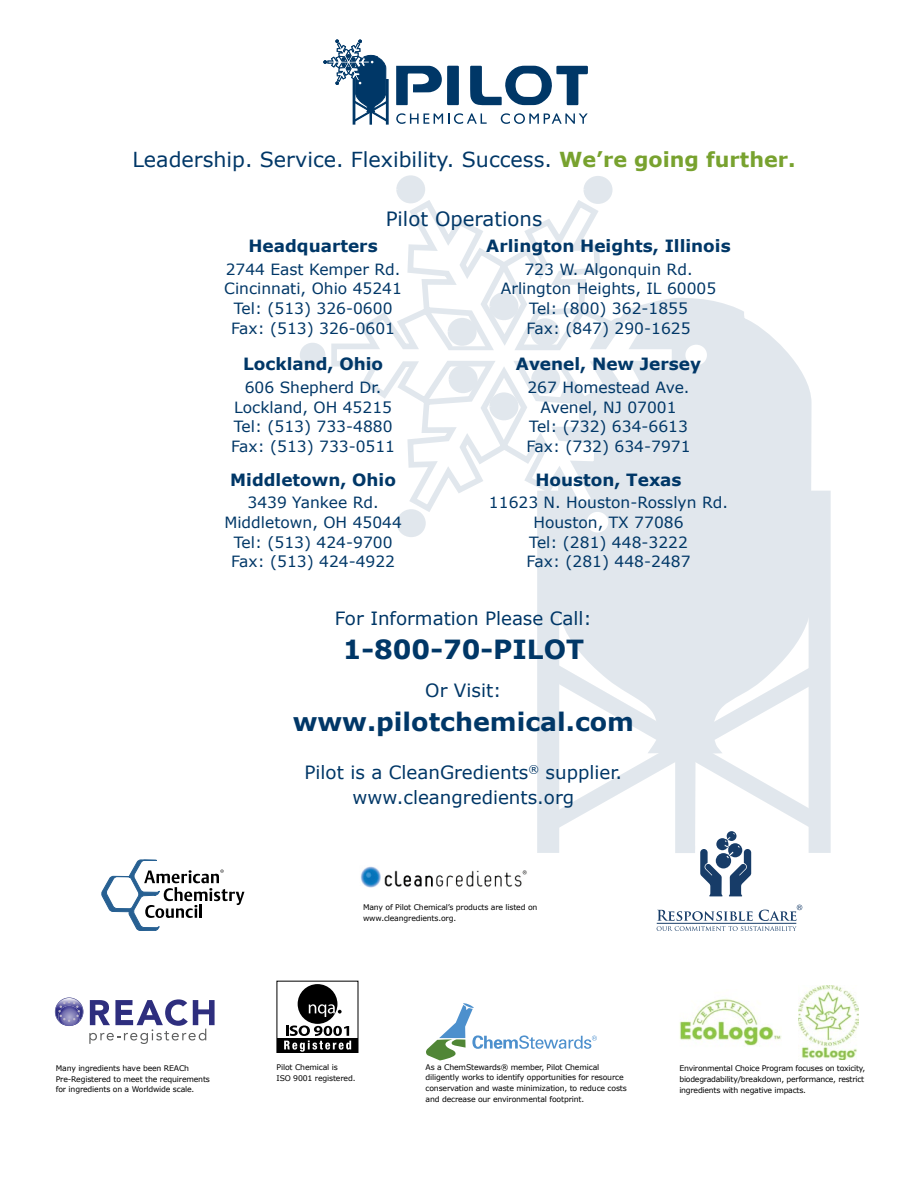
<style>
.page{position:relative;width:918px;height:1188px;background:#fff}
.page>*{position:absolute;margin:0;border:0;box-sizing:border-box;transform-origin:0 0}
.t1{font:700 26.4px "Verdana";color:#003767}
.t2{font:700 25.35px "Verdana";color:#003767}
.t3{font:20.7px "Verdana";color:#003767}
.t4{font:19.65px "Verdana";color:#003767}
.t5{font:18.3px/25.3px "Verdana";color:#003767;text-align:center}
.t6{font:700 16.95px "Verdana";color:#003767}
.t7{font:15.45px/19.6px "Verdana";color:#003767;text-align:center}
.t8{font:7.8px/10.6px "Verdana";letter-spacing:-.02em;color:#000}
.s1{font-weight:700;color:#78a22f}
</style>
<div class="page">
<svg style="left:559px;top:299px;width:256px;height:554px;background:#e4e9ef"></svg>
<div style="left:541px;top:494px;width:15px;height:355px;background:#e1e7ed"></div>
<svg style="left:556px;top:658px;width:253px;height:177px"></svg>
<div style="left:812px;top:494px;width:15px;height:355px;background:#e1e7ed"></div>
<svg style="left:398px;top:195px;width:283px;height:322px"></svg>
<svg style="left:331px;top:199px;width:347px;height:314px"></svg>
<div style="left:583px;top:176px;width:30px;height:28px;border:7px solid #003767;border-radius:50%"></div>
<div style="left:587px;top:180px;width:22px;height:20px;background:#e1e7ed;border-radius:50%"></div>
<div style="left:585px;top:178px;width:26px;height:24px;border:4px solid #003767;border-radius:50%"></div>
<div style="left:531px;top:318px;width:29px;height:28px;border:7px solid #003767;border-radius:50%"></div>
<div style="left:534px;top:322px;width:22px;height:21px;background:#e1e7ed;border-radius:50%"></div>
<div style="left:532px;top:320px;width:26px;height:25px;border:4px solid #003767;border-radius:50%"></div>
<div style="left:489px;top:292px;width:29px;height:28px;border:7px solid #003767;border-radius:50%"></div>
<div style="left:493px;top:296px;width:22px;height:21px;background:#e1e7ed;border-radius:50%"></div>
<div style="left:491px;top:294px;width:26px;height:24px;border:4px solid #003767;border-radius:50%"></div>
<div style="left:448px;top:318px;width:29px;height:28px;border:7px solid #003767;border-radius:50%"></div>
<div style="left:451px;top:322px;width:22px;height:20px;background:#e1e7ed;border-radius:50%"></div>
<div style="left:449px;top:320px;width:26px;height:24px;border:4px solid #003767;border-radius:50%"></div>
<div style="left:396px;top:175px;width:29px;height:28px;border:7px solid #003767;border-radius:50%"></div>
<div style="left:400px;top:179px;width:22px;height:21px;background:#e1e7ed;border-radius:50%"></div>
<div style="left:398px;top:177px;width:25px;height:25px;border:4px solid #003767;border-radius:50%"></div>
<div style="left:302px;top:345px;width:21px;height:20px;background:#e1e7ed;border-radius:50%"></div>
<div style="left:300px;top:343px;width:25px;height:24px;border:4px solid #003767;border-radius:50%"></div>
<div style="left:449px;top:365px;width:29px;height:28px;border:7px solid #003767;border-radius:50%"></div>
<div style="left:452px;top:369px;width:22px;height:20px;background:#e1e7ed;border-radius:50%"></div>
<div style="left:450px;top:367px;width:26px;height:24px;border:4px solid #003767;border-radius:50%"></div>
<div style="left:489px;top:392px;width:29px;height:28px;border:7px solid #003767;border-radius:50%"></div>
<div style="left:493px;top:396px;width:22px;height:21px;background:#e1e7ed;border-radius:50%"></div>
<div style="left:491px;top:394px;width:26px;height:25px;border:4px solid #003767;border-radius:50%"></div>
<div style="left:397px;top:509px;width:29px;height:28px;border:7px solid #003767;border-radius:50%"></div>
<div style="left:400px;top:513px;width:22px;height:20px;background:#e1e7ed;border-radius:50%"></div>
<div style="left:398px;top:511px;width:26px;height:24px;border:4px solid #003767;border-radius:50%"></div>
<div style="left:531px;top:366px;width:29px;height:28px;border:7px solid #003767;border-radius:50%"></div>
<div style="left:535px;top:369px;width:22px;height:21px;background:#e1e7ed;border-radius:50%"></div>
<div style="left:533px;top:367px;width:26px;height:25px;border:4px solid #003767;border-radius:50%"></div>
<div style="left:682px;top:341px;width:29px;height:28px;border:7px solid #003767;border-radius:50%"></div>
<div style="left:685px;top:345px;width:22px;height:20px;background:#fff;border-radius:50%"></div>
<div style="left:683px;top:343px;width:26px;height:24px;border:4px solid #fff;border-radius:50%"></div>
<div style="left:583px;top:508px;width:29px;height:28px;border:7px solid #003767;border-radius:50%"></div>
<div style="left:587px;top:512px;width:21px;height:20px;background:#fff;border-radius:50%"></div>
<div style="left:585px;top:510px;width:25px;height:24px;border:4px solid #fff;border-radius:50%"></div>
<div style="left:386px;top:79px;width:3px;height:46px;border:1px solid #003767"></div>
<svg style="left:396px;top:66px;width:63px;height:39px"></svg>
<svg style="left:470px;top:66px;width:118px;height:39px"></svg>
<svg style="left:396px;top:113px;width:91px;height:11px"></svg>
<svg style="left:501px;top:113px;width:87px;height:11px"></svg>
<svg style="left:323px;top:40px;width:64px;height:85px"></svg>
<svg style="left:426px;top:1003px;width:171px;height:57px"></svg>
<div style="left:277px;top:1038px;width:81px;height:15px;background:#000"></div>
<div style="left:276px;top:981px;width:82px;height:72px;border:1px solid #000"></div>
<div style="left:298px;top:984px;width:39px;height:40px;background:#000;border-radius:50%"></div>
<svg style="left:309px;top:1004px;width:33px;height:13px"></svg>
<svg style="left:284px;top:1026px;width:67px;height:26px"></svg>
<img style="left:360px;top:866px;width:167px;height:22px">
<svg style="left:89px;top:999px;width:126px;height:44px"></svg>
<svg style="left:55px;top:998px;width:28px;height:28px"></svg>
<img style="left:679px;top:998px;width:103px;height:48px">
<img style="left:799px;top:986px;width:59px;height:74px">
<svg style="left:101px;top:860px;width:143px;height:71px"></svg>
<svg style="left:700px;top:833px;width:51px;height:63px"></svg>
<svg style="left:657px;top:905px;width:145px;height:26px"></svg>
<h3 class="t3" style="left:132px;top:146px;width:665px">Leadership. Service. Flexibility. Success. <span class="s1">We’re going further.</span></h3>
<h3 class="t4" style="left:386px;top:206px;width:158px">Pilot Operations</h3>
<h3 class="t6" style="left:249px;top:235px;width:131px">Headquarters</h3>
<h3 class="t7" style="left:224px;top:259px;width:179px">2744 East Kemper Rd.<br>Cincinnati, Ohio 45241<br>Tel: (513) 326-0600<br>Fax: (513) 326-0601</h3>
<h3 class="t6" style="left:243px;top:353px;width:142px">Lockland, Ohio</h3>
<h3 class="t7" style="left:231px;top:378px;width:166px">606 Shepherd Dr.<br>Lockland, OH 45215<br>Tel: (513) 733-4880<br>Fax: (513) 733-0511</h3>
<h3 class="t6" style="left:230px;top:469px;width:167px">Middletown, Ohio</h3>
<h3 class="t7" style="left:224px;top:493px;width:179px">3439 Yankee Rd.<br>Middletown, OH 45044<br>Tel: (513) 424-9700<br>Fax: (513) 424-4922</h3>
<h3 class="t6" style="left:486px;top:235px;width:246px">Arlington Heights, Illinois</h3>
<h3 class="t7" style="left:501px;top:259px;width:217px">723 W. Algonquin Rd.<br>Arlington Heights, IL 60005<br>Tel: (800) 362-1855<br>Fax: (847) 290-1625</h3>
<h3 class="t6" style="left:516px;top:353px;width:187px">Avenel, New Jersey</h3>
<h3 class="t7" style="left:527px;top:378px;width:166px">267 Homestead Ave.<br>Avenel, NJ 07001<br>Tel: (732) 634-6613<br>Fax: (732) 634-7971</h3>
<h3 class="t6" style="left:535px;top:469px;width:148px">Houston, Texas</h3>
<h3 class="t7" style="left:489px;top:493px;width:241px">11623 N. Houston-Rosslyn Rd.<br>Houston, TX 77086<br>Tel: (281) 448-3222<br>Fax: (281) 448-2487</h3>
<h3 class="t5" style="left:335px;top:606px;width:259px">For Information Please Call:</h3>
<h1 class="t1" style="left:343px;top:632px;width:243px">1-800-70-PILOT</h1>
<h3 class="t5" style="left:425px;top:678px;width:78px">Or Visit:</h3>
<h2 class="t2" style="left:293px;top:705px;width:343px">www.pilotchemical.com</h2>
<h3 class="t5" style="left:305px;top:760px;width:319px">Pilot is a CleanGredients<sup>®</sup> supplier. www.cleangredients.org</h3>
<p class="t8" style="left:363px;top:902px;width:176px">Many of Pilot Chemical’s products are listed on www.cleangredients.org.</p>
<p class="t8" style="left:426px;top:1062px;width:203px">As a ChemStewards® member, Pilot Chemical diligently works to identify opportunities for resource conservation and waste minimization, to reduce costs and decrease our environmental footprint.</p>
<p class="t8" style="left:277px;top:1062px;width:80px">Pilot Chemical is<br>ISO 9001 registered.</p>
<p class="t8" style="left:56px;top:1063px;width:156px">Many ingredients have been REACh<br>Pre-Registered to meet the requirements for ingredients on a Worldwide scale.</p>
<p class="t8" style="left:679px;top:1063px;width:187px">Environmental Choice Program focuses on toxicity, biodegradability/breakdown, performance, restrict ingredients with negative impacts.</p>
</div>
